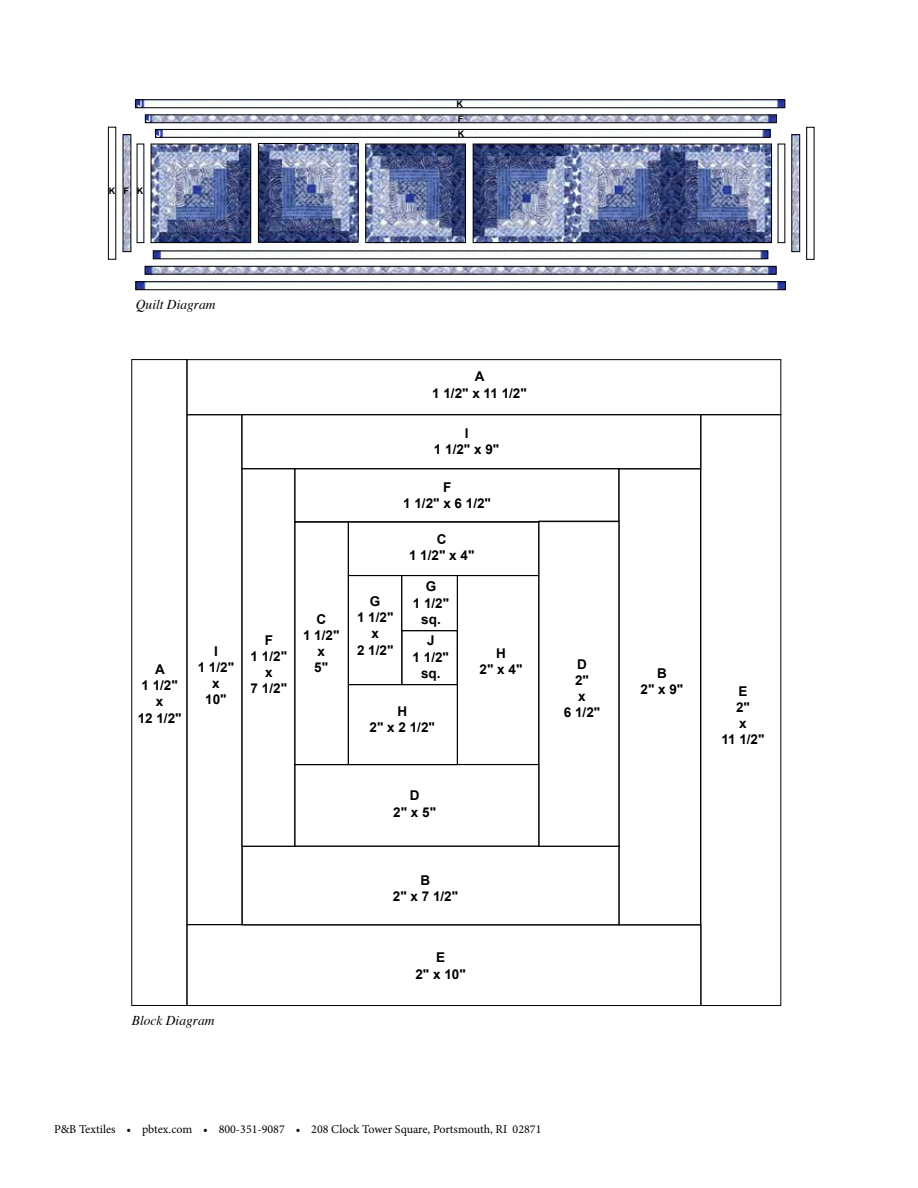
<style>
.page{position:relative;width:918px;height:1188px;background:#fff}
.page>*{position:absolute;margin:0;border:0;box-sizing:border-box;transform-origin:0 0}
.t1{font:700 13.5px/16.2px "Arial";color:#000;text-align:center}
.t2{font:italic 13.5px "Times";color:#000}
.t3{font:12px "Minion Pro";color:#000}
.t4{font:700 9px "Arial";color:#000}
.t5{font:700 9px "Arial";color:#fff}
</style>
<div class="page">
<img style="left:475px;top:146px;width:295px;height:95px">
<div style="left:473px;top:144px;width:299px;height:99px;border:1px solid #000"></div>
<img style="left:153px;top:146px;width:96px;height:95px">
<div style="left:151px;top:144px;width:100px;height:99px;border:1px solid #000"></div>
<img style="left:260px;top:145px;width:96px;height:95px">
<div style="left:258px;top:143px;width:100px;height:99px;border:1px solid #000"></div>
<img style="left:367px;top:146px;width:97px;height:95px">
<div style="left:365px;top:144px;width:101px;height:99px;border:1px solid #000"></div>
<img style="left:157px;top:131px;width:611px;height:5px">
<div style="left:155px;top:129px;width:615px;height:9px;border:1px solid #000"></div>
<img style="left:155px;top:253px;width:611px;height:4px">
<img style="left:125px;top:136px;width:4px;height:114px">
<img style="left:793px;top:136px;width:5px;height:114px">
<div style="left:791px;top:134px;width:9px;height:118px;border:1px solid #000"></div>
<img style="left:147px;top:116px;width:628px;height:5px">
<div style="left:145px;top:114px;width:632px;height:9px;border:1px solid #000"></div>
<img style="left:147px;top:268px;width:627px;height:5px">
<div style="left:145px;top:266px;width:631px;height:9px;border:1px solid #000"></div>
<div style="left:108px;top:127px;width:8px;height:133px;border:1px solid #000"></div>
<div style="left:806px;top:127px;width:8px;height:133px;border:1px solid #000"></div>
<img style="left:137px;top:101px;width:646px;height:5px">
<div style="left:135px;top:99px;width:650px;height:9px;border:1px solid #000"></div>
<img style="left:138px;top:283px;width:646px;height:5px">
<div style="left:136px;top:281px;width:650px;height:9px;border:1px solid #000"></div>
<div style="left:402px;top:630px;width:56px;height:55px;border:1px solid #000"></div>
<div style="left:348px;top:575px;width:54px;height:110px;border:1px solid #000"></div>
<div style="left:348px;top:684px;width:110px;height:81px;border:1px solid #000"></div>
<div style="left:457px;top:575px;width:82px;height:190px;border:1px solid #000"></div>
<div style="left:294px;top:522px;width:55px;height:243px;border:1px solid #000"></div>
<div style="left:348px;top:522px;width:191px;height:54px;border:1px solid #000"></div>
<div style="left:538px;top:521px;width:81px;height:326px;border:1px solid #000"></div>
<div style="left:294px;top:764px;width:245px;height:83px;border:1px solid #000"></div>
<div style="left:242px;top:468px;width:53px;height:379px;border:1px solid #000"></div>
<div style="left:294px;top:468px;width:325px;height:54px;border:1px solid #000"></div>
<div style="left:242px;top:846px;width:377px;height:79px;border:1px solid #000"></div>
<div style="left:241px;top:414px;width:460px;height:55px;border:1px solid #000"></div>
<div style="left:619px;top:469px;width:82px;height:456px;border:1px solid #000"></div>
<div style="left:187px;top:414px;width:55px;height:511px;border:1px solid #000"></div>
<div style="left:187px;top:924px;width:514px;height:82px;border:1px solid #000"></div>
<div style="left:131px;top:359px;width:56px;height:647px;border:1px solid #000"></div>
<div style="left:700px;top:414px;width:81px;height:592px;border:1px solid #000"></div>
<div style="left:187px;top:359px;width:594px;height:56px;border:1px solid #000"></div>
<p class="t5" style="left:137px;top:97px;width:7px">J</p>
<p class="t5" style="left:146px;top:113px;width:7px">J</p>
<p class="t5" style="left:156px;top:128px;width:7px">J</p>
<p class="t4" style="left:109px;top:185px;width:8px">K</p>
<p class="t4" style="left:137px;top:185px;width:8px">K</p>
<p class="t4" style="left:123px;top:185px;width:7px">F</p>
<p class="t4" style="left:457px;top:97px;width:8px">K</p>
<p class="t4" style="left:458px;top:113px;width:7px">F</p>
<p class="t4" style="left:458px;top:128px;width:8px">K</p>
<p class="t2" style="left:136px;top:293px;width:81px">Quilt Diagram</p>
<p class="t1" style="left:432px;top:369px;width:96px">A<br>1 1/2" x 11 1/2"</p>
<p class="t1" style="left:434px;top:425px;width:67px">I<br>1 1/2" x 9"</p>
<p class="t1" style="left:403px;top:479px;width:89px">F<br>1 1/2" x 6 1/2"</p>
<p class="t1" style="left:409px;top:532px;width:67px">C<br>1 1/2" x 4"</p>
<p class="t1" style="left:413px;top:579px;width:38px">G<br>1 1/2" sq.</p>
<p class="t1" style="left:357px;top:594px;width:38px">G<br>1 1/2" x<br>2 1/2"</p>
<p class="t1" style="left:303px;top:611px;width:38px">C<br>1 1/2" x<br>5"</p>
<p class="t1" style="left:251px;top:632px;width:38px">F<br>1 1/2" x<br>7 1/2"</p>
<p class="t1" style="left:413px;top:633px;width:38px">J<br>1 1/2" sq.</p>
<p class="t1" style="left:198px;top:643px;width:38px">I<br>1 1/2" x<br>10"</p>
<p class="t1" style="left:480px;top:645px;width:44px">H<br>2" x 4"</p>
<p class="t1" style="left:138px;top:662px;width:45px">A<br>1 1/2" x<br>12 1/2"</p>
<p class="t1" style="left:564px;top:656px;width:38px">D<br>2"<br>x<br>6 1/2"</p>
<p class="t1" style="left:641px;top:666px;width:44px">B<br>2" x 9"</p>
<p class="t1" style="left:370px;top:704px;width:67px">H<br>2" x 2 1/2"</p>
<p class="t1" style="left:393px;top:788px;width:44px">D<br>2" x 5"</p>
<p class="t1" style="left:393px;top:872px;width:67px">B<br>2" x 7 1/2"</p>
<p class="t2" style="left:132px;top:1009px;width:84px">Block Diagram</p>
<p class="t1" style="left:415px;top:950px;width:52px">E<br>2" x 10"</p>
<p class="t3" style="left:54px;top:1121px;width:489px">P&amp;B Textiles • pbtex.com • 800-351-9087 • 208 Clock Tower Square, Portsmouth, RI 02871</p>
<p class="t1" style="left:721px;top:683px;width:45px">E<br>2"<br>x<br>11 1/2"</p>
</div>
